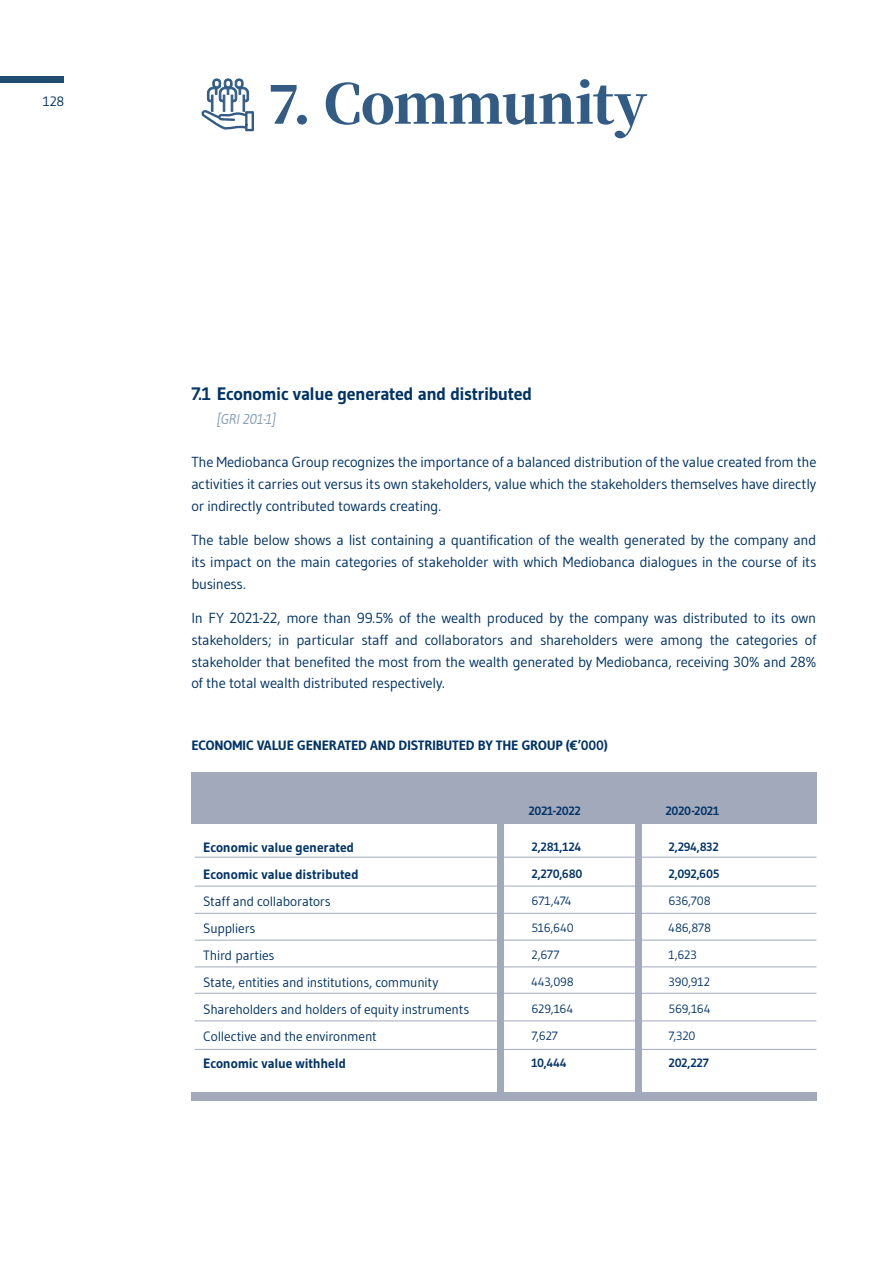
<style>
.page{position:relative;width:893px;height:1263px;background:#fff}
.page>*{position:absolute;margin:0;border:0;box-sizing:border-box;transform-origin:0 0}
.t1{font:900 54px "Noto Serif JP";letter-spacing:-.015em;color:#335c85}
.testo{font:700 18px "Gudea";letter-spacing:-.025em;color:#036}
.testo-2{font:14.55px/21.8px "Gudea";letter-spacing:-.015em;color:#036;text-align:justify}
.gri{font:italic 14.25px "Gudea";letter-spacing:-.005em;color:#8099b3}
.t2{font:13.5px "Gudea";letter-spacing:-.01em;color:#036}
.testo-3{font:700 13.5px "Gudea";letter-spacing:-.01em;color:#036}
.t3{font:12px "Gudea";letter-spacing:-.01em;color:#036}
.t4{font:700 12px "Gudea";letter-spacing:-.015em;color:#036}
</style>
<div class="page">
<svg style="left:201px;top:79px;width:53px;height:52px"></svg>
<div style="left:0;top:77px;width:64px;height:6px;background:#1e4d70"></div>
<hr style="left:195px;top:857px;width:621px;height:1px;background:#a1a9bb">
<hr style="left:195px;top:886px;width:621px;height:1px;background:#a1a9bb">
<hr style="left:195px;top:913px;width:621px;height:1px;background:#a1a9bb">
<hr style="left:195px;top:940px;width:621px;height:1px;background:#a1a9bb">
<hr style="left:195px;top:966px;width:621px;height:1px;background:#a1a9bb">
<hr style="left:195px;top:993px;width:621px;height:1px;background:#a1a9bb">
<hr style="left:195px;top:1020px;width:621px;height:1px;background:#a1a9bb">
<hr style="left:195px;top:1049px;width:621px;height:1px;background:#a1a9bb">
<div style="left:191px;top:772px;width:625px;height:51px;background:#a1a9bb"></div>
<div style="left:497px;top:805px;width:7px;height:288px;background:#a1a9bb"></div>
<div style="left:635px;top:805px;width:7px;height:288px;background:#a1a9bb"></div>
<div style="left:191px;top:1092px;width:625px;height:8px;background:#a1a9bb"></div>
<p class="t2" style="left:43px;top:93px;width:23px">128</p>
<p class="t1" style="left:268px;top:73px;width:381px">7. Community</p>
<p class="testo" style="left:191px;top:383px;width:342px">7.1 Economic value generated and distributed</p>
<p class="gri" style="left:217px;top:410px;width:60px">[GRI 201-1]</p>
<p class="testo-2" style="left:191px;top:451px;width:627px">The Mediobanca Group recognizes the importance of a balanced distribution of the value created from the activities it carries out versus its own stakeholders, value which the stakeholders themselves have directly or indirectly contributed towards creating.</p>
<p class="testo-2" style="left:191px;top:529px;width:627px">The table below shows a list containing a quantification of the wealth generated by the company and its impact on the main categories of stakeholder with which Mediobanca dialogues in the course of its business.</p>
<p class="testo-2" style="left:191px;top:607px;width:627px">In FY 2021-22, more than 99.5% of the wealth produced by the company was distributed to its own stakeholders; in particular staff and collaborators and shareholders were among the categories of stakeholder that benefited the most from the wealth generated by Mediobanca, receiving 30% and 28% of the total wealth distributed respectively.</p>
<p class="testo-3" style="left:191px;top:737px;width:418px">ECONOMIC VALUE GENERATED AND DISTRIBUTED BY THE GROUP (€’000)</p>
<p class="testo-3" style="left:203px;top:839px;width:152px">Economic value generated</p>
<p class="testo-3" style="left:203px;top:866px;width:157px">Economic value distributed</p>
<p class="t2" style="left:203px;top:893px;width:129px">Staff and collaborators</p>
<p class="t2" style="left:203px;top:920px;width:54px">Suppliers</p>
<p class="t2" style="left:203px;top:947px;width:73px">Third parties</p>
<p class="t2" style="left:203px;top:974px;width:237px">State, entities and institutions, community</p>
<p class="t2" style="left:203px;top:1001px;width:268px">Shareholders and holders of equity instruments</p>
<p class="t2" style="left:203px;top:1028px;width:175px">Collective and the environment</p>
<p class="testo-3" style="left:203px;top:1055px;width:144px">Economic value withheld</p>
<p class="t4" style="left:528px;top:803px;width:54px">2021-2022</p>
<p class="t4" style="left:665px;top:803px;width:55px">2020-2021</p>
<p class="t4" style="left:531px;top:839px;width:51px">2,281,124</p>
<p class="t4" style="left:531px;top:866px;width:52px">2,270,680</p>
<p class="t3" style="left:531px;top:893px;width:42px">671,474</p>
<p class="t3" style="left:531px;top:920px;width:44px">516,640</p>
<p class="t3" style="left:531px;top:947px;width:30px">2,677</p>
<p class="t3" style="left:531px;top:974px;width:44px">443,098</p>
<p class="t3" style="left:531px;top:1001px;width:43px">629,164</p>
<p class="t3" style="left:531px;top:1028px;width:28px">7,627</p>
<p class="t4" style="left:531px;top:1055px;width:37px">10,444</p>
<p class="t4" style="left:669px;top:839px;width:52px">2,294,832</p>
<p class="t4" style="left:669px;top:866px;width:52px">2,092,605</p>
<p class="t3" style="left:669px;top:893px;width:44px">636,708</p>
<p class="t3" style="left:669px;top:920px;width:44px">486,878</p>
<p class="t3" style="left:669px;top:947px;width:30px">1,623</p>
<p class="t3" style="left:669px;top:974px;width:43px">390,912</p>
<p class="t3" style="left:669px;top:1001px;width:43px">569,164</p>
<p class="t3" style="left:669px;top:1028px;width:28px">7,320</p>
<p class="t4" style="left:669px;top:1055px;width:42px">202,227</p>
</div>
